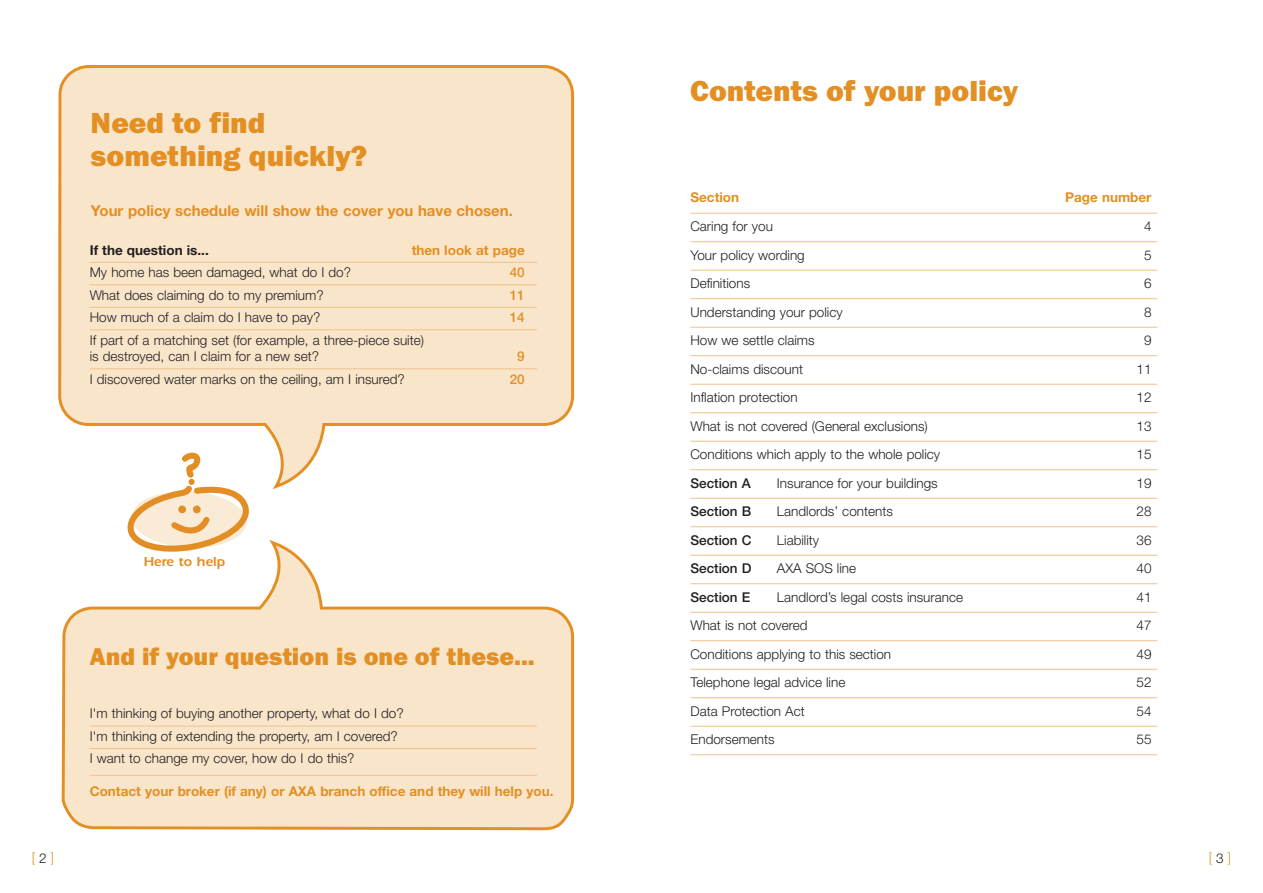
<style>
.page{position:relative;width:1263px;height:893px;background:#fff}
.page>*{position:absolute;margin:0;border:0;box-sizing:border-box;transform-origin:0 0}
.t1{font:30px/33px "Franklin Got T Heav";color:#e38f24}
.t2{font:25.05px "Franklin Got T Heav";color:#e38f24}
.t3{font:700 15px "Helvetica Neue";color:#e38f24}
.t4{font:300 13.5px/22.5px "Helvetica Neue";color:#231f20}
.t5{font:700 13.5px "Helvetica Neue";color:#e38f24}
.t6{font:500 13.5px "Helvetica Neue";color:#231f20}
.t7{font:700 13.5px "Helvetica Neue";color:#231f20}
.t8{font:600 13.5px "Itc Eras";color:#e38f24}
.t9{font:500 13.5px "Helvetica Neue";color:#e38f24}
.t10{font:300 13.5px "Helvetica Neue";color:#e38f24}
.s1{color:#231f20}
</style>
<div class="page">
<svg style="left:58px;top:65px;width:516px;height:424px;background:#f9e6cc"></svg>
<hr style="left:690px;top:213px;width:467px;height:1px;background:#f0c189">
<hr style="left:690px;top:241px;width:467px;height:1px;background:#f0c189">
<hr style="left:690px;top:270px;width:467px;height:1px;background:#f0c189">
<hr style="left:690px;top:298px;width:467px;height:1px;background:#f0c189">
<hr style="left:690px;top:327px;width:467px;height:1px;background:#f0c189">
<hr style="left:690px;top:355px;width:467px;height:1px;background:#f0c189">
<hr style="left:690px;top:384px;width:467px;height:1px;background:#f0c189">
<hr style="left:690px;top:412px;width:467px;height:1px;background:#f0c189">
<hr style="left:690px;top:441px;width:467px;height:1px;background:#f0c189">
<hr style="left:690px;top:469px;width:467px;height:1px;background:#f0c189">
<hr style="left:690px;top:498px;width:467px;height:1px;background:#f0c189">
<hr style="left:690px;top:526px;width:467px;height:1px;background:#f0c189">
<hr style="left:690px;top:555px;width:467px;height:1px;background:#f0c189">
<hr style="left:690px;top:583px;width:467px;height:1px;background:#f0c189">
<hr style="left:690px;top:612px;width:467px;height:1px;background:#f0c189">
<hr style="left:690px;top:640px;width:467px;height:1px;background:#f0c189">
<hr style="left:690px;top:669px;width:467px;height:1px;background:#f0c189">
<hr style="left:690px;top:697px;width:467px;height:1px;background:#f0c189">
<hr style="left:690px;top:726px;width:467px;height:1px;background:#f0c189">
<hr style="left:690px;top:754px;width:467px;height:1px;background:#f0c189">
<hr style="left:90px;top:262px;width:447px;height:1px;background:#f0c189">
<hr style="left:90px;top:284px;width:447px;height:1px;background:#f0c189">
<hr style="left:90px;top:307px;width:447px;height:1px;background:#f0c189">
<hr style="left:90px;top:329px;width:447px;height:1px;background:#f0c189">
<hr style="left:90px;top:368px;width:447px;height:1px;background:#f0c189">
<svg style="left:61px;top:540px;width:513px;height:290px"></svg>
<hr style="left:90px;top:726px;width:447px;height:1px;background:#f0c189">
<hr style="left:90px;top:748px;width:447px;height:1px;background:#f0c189">
<hr style="left:90px;top:775px;width:447px;height:1px;background:#f0c189">
<svg style="left:128px;top:454px;width:120px;height:99px"></svg>
<h1 class="t1" style="left:91px;top:106px;width:278px">Need to find something quickly?</h1>
<p class="t3" style="left:91px;top:205px;width:423px">Your policy schedule will show the cover you have chosen.</p>
<p class="t7" style="left:90px;top:245px;width:121px">If the question is...</p>
<p class="t5" style="left:412px;top:245px;width:115px">then look at page</p>
<p class="t4" style="left:90px;top:262px;width:263px">My home has been damaged, what do I do?</p>
<p class="t9" style="left:510px;top:267px;width:17px">40</p>
<p class="t4" style="left:90px;top:285px;width:235px">What does claiming do to my premium?</p>
<p class="t9" style="left:510px;top:290px;width:17px">11</p>
<p class="t4" style="left:90px;top:307px;width:232px">How much of a claim do I have to pay?</p>
<p class="t9" style="left:510px;top:312px;width:17px">14</p>
<p class="t4" style="left:90px;top:333px;width:336px;line-height:16.5px">If part of a matching set (for example, a three-piece suite) is destroyed, can I claim for a new set?</p>
<p class="t9" style="left:517px;top:351px;width:9px">9</p>
<p class="t4" style="left:90px;top:369px;width:317px">I discovered water marks on the ceiling, am I insured?</p>
<p class="t9" style="left:510px;top:374px;width:17px">20</p>
<p class="t8" style="left:144px;top:557px;width:83px">Here to help</p>
<h2 class="t2" style="left:90px;top:642px;width:447px">And if your question is one of these...</h2>
<p class="t4" style="left:90px;top:703px;width:315px">I'm thinking of buying another property, what do I do?<br>I'm thinking of extending the property, am I covered?<br>I want to change my cover, how do I do this?</p>
<p class="t5" style="left:90px;top:787px;width:465px">Contact your broker (if any) or AXA branch office and they will help you.</p>
<h1 class="t1" style="left:690px;top:74px;width:329px">Contents of your policy</h1>
<p class="t5" style="left:690px;top:193px;width:50px">Section</p>
<p class="t5" style="left:1065px;top:193px;width:88px">Page number</p>
<p class="t4" style="left:690px;top:216px;width:84px">Caring for you</p>
<p class="t4" style="left:1144px;top:216px;width:9px">4</p>
<p class="t4" style="left:690px;top:245px;width:116px">Your policy wording</p>
<p class="t4" style="left:1144px;top:245px;width:9px">5</p>
<p class="t4" style="left:690px;top:273px;width:61px">Definitions</p>
<p class="t4" style="left:1144px;top:273px;width:9px">6</p>
<p class="t4" style="left:690px;top:302px;width:154px">Understanding your policy</p>
<p class="t4" style="left:1144px;top:302px;width:9px">8</p>
<p class="t4" style="left:690px;top:330px;width:126px">How we settle claims</p>
<p class="t4" style="left:1144px;top:330px;width:9px">9</p>
<p class="t4" style="left:690px;top:359px;width:114px">No-claims discount</p>
<p class="t4" style="left:1136px;top:359px;width:17px">11</p>
<p class="t4" style="left:690px;top:387px;width:109px">Inflation protection</p>
<p class="t4" style="left:1136px;top:387px;width:17px">12</p>
<p class="t4" style="left:690px;top:416px;width:239px">What is not covered (General exclusions)</p>
<p class="t4" style="left:1136px;top:416px;width:17px">13</p>
<p class="t4" style="left:690px;top:444px;width:251px">Conditions which apply to the whole policy</p>
<p class="t4" style="left:1136px;top:444px;width:17px">15</p>
<p class="t6" style="left:690px;top:478px;width:62px">Section A</p>
<p class="t4" style="left:777px;top:473px;width:162px">Insurance for your buildings</p>
<p class="t4" style="left:1136px;top:473px;width:17px">19</p>
<p class="t6" style="left:690px;top:506px;width:62px">Section B</p>
<p class="t4" style="left:777px;top:501px;width:117px">Landlords’ contents</p>
<p class="t4" style="left:1136px;top:501px;width:17px">28</p>
<p class="t6" style="left:690px;top:535px;width:63px">Section C</p>
<p class="t4" style="left:777px;top:530px;width:44px">Liability</p>
<p class="t4" style="left:1136px;top:530px;width:17px">36</p>
<p class="t6" style="left:690px;top:563px;width:63px">Section D</p>
<p class="t4" style="left:777px;top:558px;width:81px">AXA SOS line</p>
<p class="t4" style="left:1136px;top:558px;width:17px">40</p>
<p class="t6" style="left:690px;top:592px;width:61px">Section E</p>
<p class="t4" style="left:777px;top:587px;width:188px">Landlord’s legal costs insurance</p>
<p class="t4" style="left:1136px;top:587px;width:17px">41</p>
<p class="t4" style="left:690px;top:615px;width:119px">What is not covered</p>
<p class="t4" style="left:1136px;top:615px;width:17px">47</p>
<p class="t4" style="left:690px;top:644px;width:202px">Conditions applying to this section</p>
<p class="t4" style="left:1136px;top:644px;width:17px">49</p>
<p class="t4" style="left:690px;top:672px;width:156px">Telephone legal advice line</p>
<p class="t4" style="left:1136px;top:672px;width:17px">52</p>
<p class="t4" style="left:690px;top:701px;width:116px">Data Protection Act</p>
<p class="t4" style="left:1136px;top:701px;width:17px">54</p>
<p class="t4" style="left:690px;top:729px;width:86px">Endorsements</p>
<p class="t4" style="left:1136px;top:729px;width:17px">55</p>
<p class="t10" style="left:32px;top:852px;width:24px">[<span class="s1">2</span>]</p>
<p class="t10" style="left:1209px;top:852px;width:24px">[<span class="s1">3</span>]</p>
</div>
